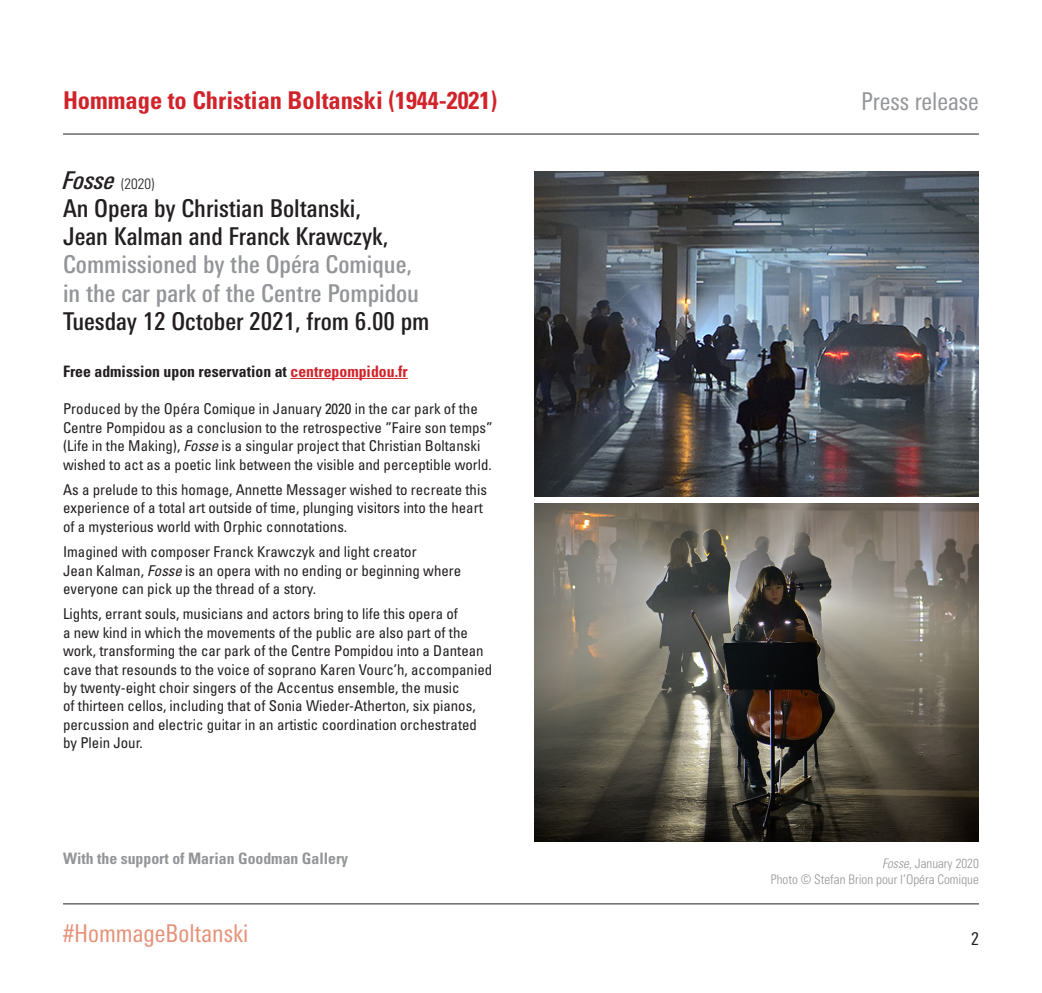
<style>
.page{position:relative;width:1042px;height:993px;background:#fff}
.page>*{position:absolute;margin:0;border:0;box-sizing:border-box;transform-origin:0 0}
.info_bold{font:500 condensed 24.5px "Univers Next Pro";color:#231f20}
.info_bold-2{font:500 condensed 24.5px "Univers Next Pro";color:#939598}
.info_bold-3{font:700 condensed 24.5px "Univers LT Std";color:#d1232a}
.info_bold-4{font:condensed 24.5px "Univers Next Pro";color:#e59279}
.info_bold-5{font:condensed 24.5px "Univers Next Pro";color:#939598}
.t1{font:condensed 17.5px "Univers Next Pro";color:#231f20}
.info_bold-6{font:700 condensed 15.75px "Univers LT Std";color:#231f20}
.info_bold-7{font:700 condensed 15.75px "Univers LT Std";color:#939598}
.info_bold-8{font:condensed 14.88px/18.4px "Univers LT Std";color:#231f20}
.info_bold-9{font:300 condensed 14.88px "Univers LT Std";color:#231f20}
.info_bold-10{font:300 condensed 13.12px "Univers LT Std";color:#939598}
.s1{font-family:"Univers Next Pro";font-weight:500;font-style:italic;font-size:24.5px}
.s2{color:#d1232a}
.s3{font-style:italic}
</style>
<div class="page">
<hr style="left:63px;top:134px;width:916px;height:1px;background:#231f20">
<hr style="left:63px;top:903px;width:916px;height:1px;background:#231f20">
<hr style="left:290px;top:378px;width:118px;height:1px;background:#d1232a">
<img style="left:534px;top:171px;width:445px;height:325px">
<img style="left:534px;top:504px;width:445px;height:337px">
<p class="info_bold-3" style="left:63px;top:86px;width:436px">Hommage to Christian Boltanski (1944-2021)</p>
<p class="info_bold-9" style="left:63px;top:175px;width:93px"><span class="s1">Fosse</span> (2020)</p>
<p class="info_bold" style="left:63px;top:194px;width:300px">An Opera by Christian Boltanski,</p>
<p class="info_bold" style="left:63px;top:222px;width:327px">Jean Kalman and Franck Krawczyk,</p>
<p class="info_bold-2" style="left:63px;top:250px;width:351px">Commissioned by the Opéra Comique,</p>
<p class="info_bold-2" style="left:63px;top:278px;width:357px">in the car park of the Centre Pompidou</p>
<p class="info_bold" style="left:63px;top:306px;width:368px">Tuesday 12 October 2021, from 6.00 pm</p>
<p class="info_bold-6" style="left:63px;top:361px;width:346px">Free admission upon reservation at <span class="s2">centrepompidou.fr</span></p>
<p class="info_bold-8" style="left:63px;top:399px;width:431px">Produced by the Opéra Comique in January 2020 in the car park of the Centre Pompidou as a conclusion to the retrospective ”Faire son temps” (Life in the Making), <span class="s3">Fosse</span> is a singular project that Christian Boltanski wished to act as a poetic link between the visible and perceptible world.</p>
<p class="info_bold-8" style="left:63px;top:480px;width:425px">As a prelude to this homage, Annette Messager wished to recreate this experience of a total art outside of time, plunging visitors into the heart of a mysterious world with Orphic connotations.</p>
<p class="info_bold-8" style="left:63px;top:542px;width:355px">Imagined with composer Franck Krawczyk and light creator</p>
<p class="info_bold-8" style="left:63px;top:560px;width:400px">Jean Kalman, <span class="s3">Fosse</span> is an opera with no ending or beginning where everyone can pick up the thread of a story.</p>
<p class="info_bold-8" style="left:63px;top:604px;width:431px">Lights, errant souls, musicians and actors bring to life this opera of<br>a new kind in which the movements of the public are also part of the work, transforming the car park of the Centre Pompidou into a Dantean cave that resounds to the voice of soprano Karen Vourc’h, accompanied by twenty-eight choir singers of the Accentus ensemble, the music<br>of thirteen cellos, including that of Sonia Wieder-Atherton, six pianos, percussion and electric guitar in an artistic coordination orchestrated by Plein Jour.</p>
<p class="info_bold-7" style="left:63px;top:848px;width:287px">With the support of Marian Goodman Gallery</p>
<p class="info_bold-4" style="left:63px;top:918px;width:187px">#HommageBoltanski</p>
<p class="info_bold-5" style="left:861px;top:87px;width:119px">Press release</p>
<p class="info_bold-10" style="left:882px;top:855px;width:98px"><span class="s3">Fosse</span>, January 2020</p>
<p class="info_bold-10" style="left:771px;top:871px;width:209px">Photo © Stefan Brion pour l’Opéra Comique</p>
<p class="t1" style="left:971px;top:928px;width:9px">2</p>
</div>
